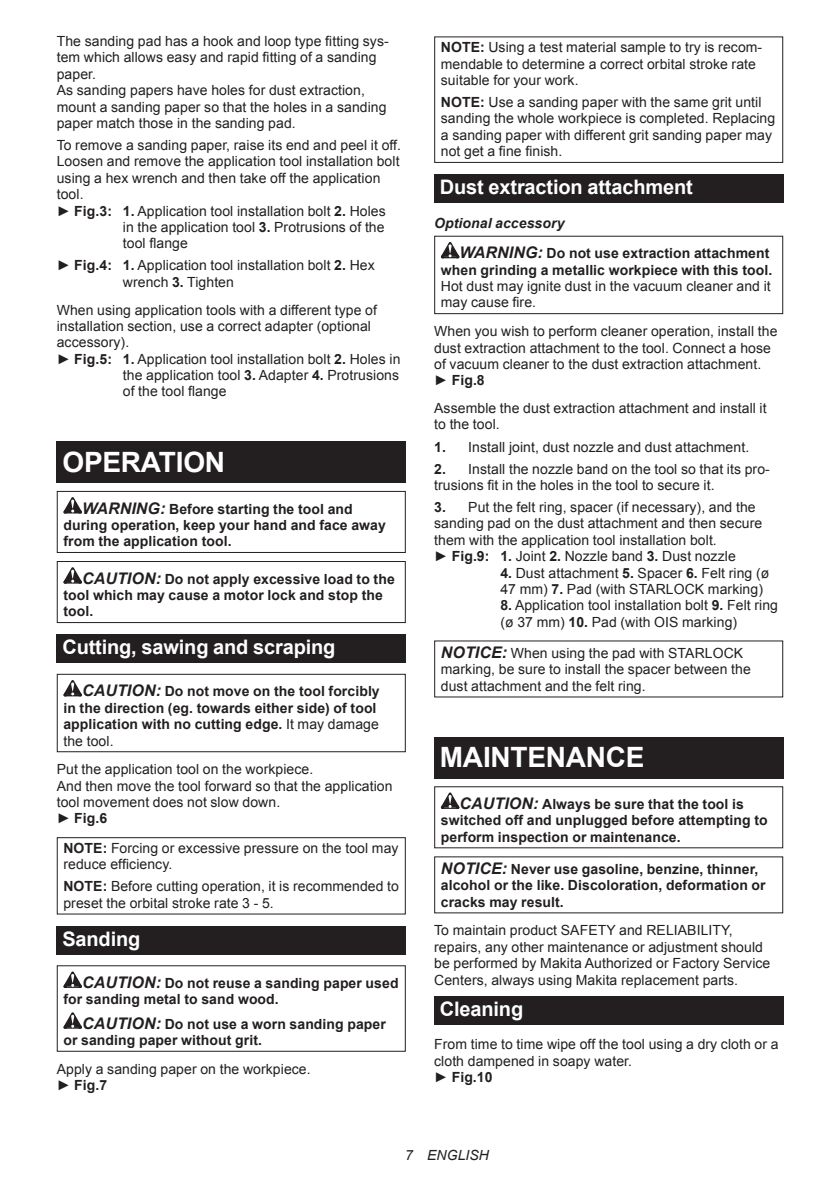
<style>
.page{position:relative;width:840px;height:1191px;background:#fff}
.page>*{position:absolute;margin:0;border:0;box-sizing:border-box;transform-origin:0 0}
.t1{font:700 28px "Arial";letter-spacing:-.01em;color:#fff}
.t2{font:700 20px "Arial";letter-spacing:-.01em;color:#fff}
.t3{font:14px/16.4px "Arial";letter-spacing:.005em;color:#231f20}
.t4{font:700 14px/16.4px "Arial";letter-spacing:.005em;color:#231f20}
.t5{font:italic 14px "Arial";letter-spacing:.005em;color:#231f20}
.s1{font-weight:700}
.s2{font-style:italic;font-size:16px}
.s3{font-weight:400}
.s4{font-style:italic}
.s5{font-weight:700;font-style:italic;font-size:16px}
</style>
<div class="page">
<div style="left:57px;top:442px;width:348px;height:41px;background:#231f20"></div>
<svg style="left:63px;top:497px;width:19px;height:16px"></svg>
<div style="left:57px;top:491px;width:348px;height:62px;border:1px solid #231f20"></div>
<svg style="left:63px;top:567px;width:19px;height:16px"></svg>
<div style="left:57px;top:561px;width:348px;height:62px;border:1px solid #231f20"></div>
<div style="left:57px;top:634px;width:348px;height:29px;background:#231f20"></div>
<svg style="left:63px;top:680px;width:19px;height:16px"></svg>
<div style="left:57px;top:674px;width:348px;height:78px;border:1px solid #231f20"></div>
<div style="left:57px;top:837px;width:348px;height:77px;border:1px solid #231f20"></div>
<div style="left:57px;top:926px;width:348px;height:28px;background:#231f20"></div>
<svg style="left:63px;top:971px;width:19px;height:17px"></svg>
<svg style="left:63px;top:1012px;width:19px;height:16px"></svg>
<div style="left:434px;top:36px;width:348px;height:127px;border:1px solid #231f20"></div>
<div style="left:434px;top:174px;width:348px;height:29px;background:#231f20"></div>
<svg style="left:440px;top:242px;width:19px;height:16px"></svg>
<div style="left:434px;top:236px;width:348px;height:78px;border:1px solid #231f20"></div>
<div style="left:434px;top:737px;width:348px;height:41px;background:#231f20"></div>
<svg style="left:440px;top:792px;width:19px;height:17px"></svg>
<div style="left:434px;top:996px;width:348px;height:28px;background:#231f20"></div>
<p class="t3" style="left:57px;top:33px;width:333px">The sanding pad has a hook and loop type fitting sys&shy;tem which allows easy and rapid fitting of a sanding paper.<br>As sanding papers have holes for dust extraction, mount a sanding paper so that the holes in a sanding paper match those in the sanding pad.</p>
<p class="t3" style="left:57px;top:137px;width:346px">To remove a sanding paper, raise its end and peel it off.</p>
<p class="t3" style="left:57px;top:153px;width:344px">Loosen and remove the application tool installation bolt</p>
<p class="t3" style="left:57px;top:170px;width:325px">using a hex wrench and then take off the application</p>
<p class="t3" style="left:57px;top:186px;width:28px">tool.</p>
<p class="t3" style="left:57px;top:203px;width:330px">► <span class="s1">Fig.3: 1.</span> Application tool installation bolt <span class="s1">2.</span> Holes</p>
<p class="t3" style="left:123px;top:219px;width:263px">in the application tool <span class="s1">3.</span> Protrusions of the</p>
<p class="t3" style="left:123px;top:235px;width:66px">tool flange</p>
<p class="t3" style="left:123px;top:257px;width:253px;text-indent:-66px">► <span class="s1">Fig.4: 1.</span> Application tool installation bolt <span class="s1">2.</span> Hex wrench <span class="s1">3.</span> Tighten</p>
<p class="t3" style="left:57px;top:301px;width:321px">When using application tools with a different type of</p>
<p class="t3" style="left:57px;top:318px;width:315px">installation section, use a correct adapter (optional</p>
<p class="t3" style="left:57px;top:334px;width:74px">accessory).</p>
<p class="t3" style="left:57px;top:351px;width:345px">► <span class="s1">Fig.5: 1.</span> Application tool installation bolt <span class="s1">2.</span> Holes in</p>
<p class="t3" style="left:123px;top:367px;width:277px">the application tool <span class="s1">3.</span> Adapter <span class="s1">4.</span> Protrusions</p>
<p class="t3" style="left:123px;top:383px;width:105px">of the tool flange</p>
<h1 class="t1" style="left:62px;top:443px;width:164px">OPERATION</h1>
<p class="t4" style="left:63px;top:501px;width:324px;text-indent:19px"><span class="s2">WARNING:</span> Before starting the tool and during operation, keep your hand and face away from the application tool.</p>
<p class="t4" style="left:63px;top:571px;width:332px;text-indent:19px"><span class="s2">CAUTION:</span> Do not apply excessive load to the tool which may cause a motor lock and stop the tool.</p>
<h2 class="t2" style="left:62px;top:634px;width:274px">Cutting, sawing and scraping</h2>
<p class="t4" style="left:63px;top:683px;width:317px;text-indent:19px"><span class="s2">CAUTION:</span> Do not move on the tool forcibly in the direction (eg. towards either side) of tool application with no cutting edge. <span class="s3">It may damage the tool.</span></p>
<p class="t3" style="left:57px;top:761px;width:337px">Put the application tool on the workpiece.<br>And then move the tool forward so that the application tool movement does not slow down.<br>► <span class="s1">Fig.6</span></p>
<p class="t3" style="left:63px;top:840px;width:336px"><span class="s1">NOTE:</span> Forcing or excessive pressure on the tool may reduce efficiency.</p>
<p class="t3" style="left:63px;top:878px;width:337px"><span class="s1">NOTE:</span> Before cutting operation, it is recommended to preset the orbital stroke rate 3 - 5.</p>
<h2 class="t2" style="left:62px;top:925px;width:79px">Sanding</h2>
<p class="t4" style="left:63px;top:975px;width:336px;text-indent:19px"><span class="s2">CAUTION:</span> Do not reuse a sanding paper used for sanding metal to sand wood.</p>
<p class="t4" style="left:63px;top:1016px;width:324px;text-indent:19px"><span class="s2">CAUTION:</span> Do not use a worn sanding paper or sanding paper without grit.</p>
<p class="t3" style="left:57px;top:1060px;width:255px">Apply a sanding paper on the workpiece. ► <span class="s1">Fig.7</span></p>
<p class="t3" style="left:440px;top:39px;width:322px"><span class="s1">NOTE:</span> Using a test material sample to try is recom&shy;mendable to determine a correct orbital stroke rate suitable for your work.</p>
<p class="t3" style="left:440px;top:94px;width:336px"><span class="s1">NOTE:</span> Use a sanding paper with the same grit until sanding the whole workpiece is completed. Replacing a sanding paper with different grit sanding paper may not get a fine finish.</p>
<h2 class="t2" style="left:439px;top:174px;width:254px">Dust extraction attachment</h2>
<p class="t4" style="left:459px;top:208px;width:311px;line-height:30.6px;text-indent:-25px"><span class="s4">Optional accessory<br></span><span class="s2">WARNING:</span> Do not use extraction attachment</p>
<p class="t4" style="left:440px;top:262px;width:333px">when grinding a metallic workpiece with this tool.</p>
<p class="t3" style="left:440px;top:278px;width:331px">Hot dust may ignite dust in the vacuum cleaner and it may cause fire.</p>
<p class="t3" style="left:434px;top:323px;width:344px">When you wish to perform cleaner operation, install the dust extraction attachment to the tool. Connect a hose of vacuum cleaner to the dust extraction attachment. ► <span class="s1">Fig.8</span></p>
<p class="t3" style="left:434px;top:400px;width:334px">Assemble the dust extraction attachment and install it to the tool.</p>
<p class="t3" style="left:434px;top:438px;width:316px"><span class="s1">1.</span> Install joint, dust nozzle and dust attachment.</p>
<p class="t3" style="left:434px;top:460px;width:337px"><span class="s1">2.</span> Install the nozzle band on the tool so that its pro&shy;trusions fit in the holes in the tool to secure it.</p>
<p class="t3" style="left:434px;top:499px;width:329px"><span class="s1">3.</span> Put the felt ring, spacer (if necessary), and the sanding pad on the dust attachment and then secure them with the application tool installation bolt.<br>► <span class="s1">Fig.9: 1.</span> Joint <span class="s1">2.</span> Nozzle band <span class="s1">3.</span> Dust nozzle</p>
<p class="t3" style="left:500px;top:564px;width:270px"><span class="s1">4.</span> Dust attachment <span class="s1">5.</span> Spacer <span class="s1">6.</span> Felt ring (ø<br>47 mm) <span class="s1">7.</span> Pad (with STARLOCK marking)</p>
<p class="t3" style="left:500px;top:597px;width:279px"><span class="s1">8.</span> Application tool installation bolt <span class="s1">9.</span> Felt ring (ø 37 mm) <span class="s1">10.</span> Pad (with OIS marking)</p>
<p class="t3" style="left:440px;top:645px;width:311px"><span class="s5">NOTICE:</span> When using the pad with STARLOCK marking, be sure to install the spacer between the dust attachment and the felt ring.</p>
<h1 class="t1" style="left:439px;top:738px;width:206px">MAINTENANCE</h1>
<p class="t4" style="left:440px;top:796px;width:328px;text-indent:19px"><span class="s2">CAUTION:</span> Always be sure that the tool is switched off and unplugged before attempting to perform inspection or maintenance.</p>
<p class="t4" style="left:440px;top:861px;width:326px"><span class="s2">NOTICE:</span> Never use gasoline, benzine, thinner, alcohol or the like. Discoloration, deformation or cracks may result.</p>
<p class="t3" style="left:434px;top:922px;width:337px">To maintain product SAFETY and RELIABILITY, repairs, any other maintenance or adjustment should be performed by Makita Authorized or Factory Service Centers, always using Makita replacement parts.</p>
<h2 class="t2" style="left:439px;top:995px;width:85px">Cleaning</h2>
<p class="t3" style="left:434px;top:1036px;width:346px">From time to time wipe off the tool using a dry cloth or a cloth dampened in soapy water.<br>► <span class="s1">Fig.10</span></p>
<p class="t5" style="left:405px;top:1146px;width:85px">7 ENGLISH</p>
</div>
